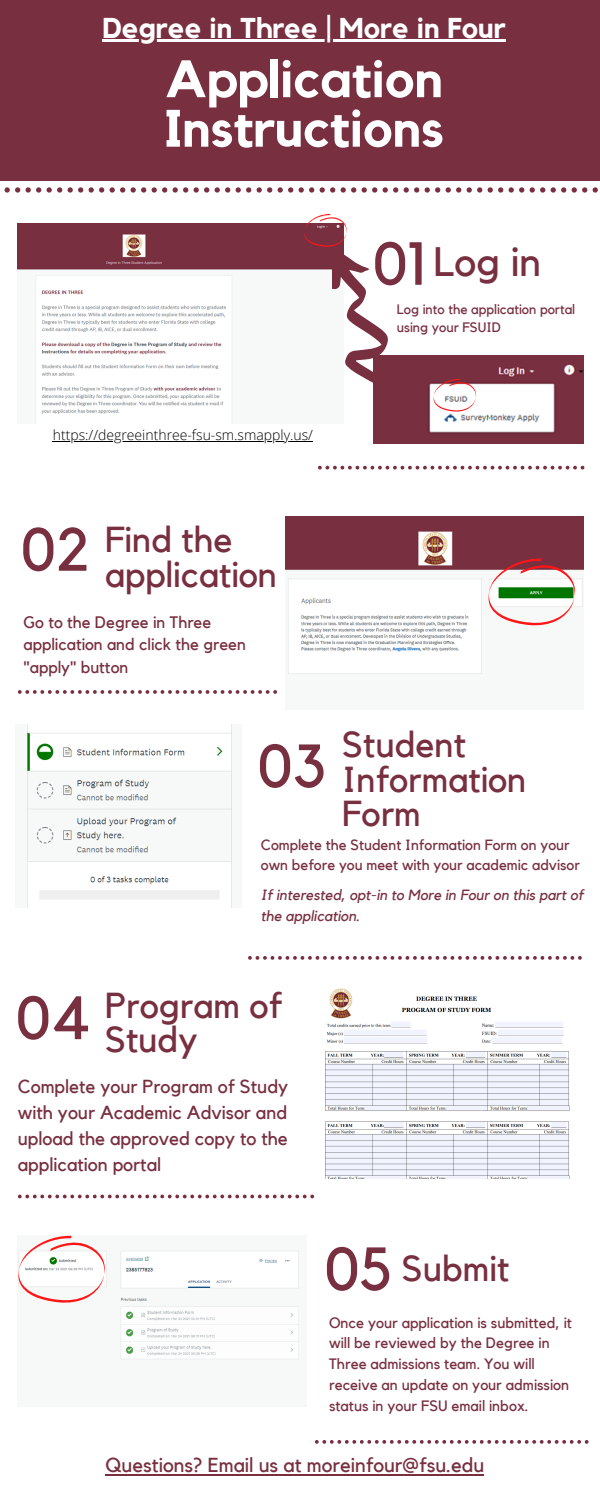
<style>
.page{position:relative;width:600px;height:1500px;background:#fff}
.page>*{position:absolute;margin:0;border:0;box-sizing:border-box;transform-origin:0 0}
.t1{font:60.5px "Kollektif";color:#782f40}
.t2{font:60px "Kollektif";color:#782f40}
.t3{font:700 52px/49.5px "Kollektif";color:#fff}
.t4{font:41px "Kollektif";color:#782f40}
.t5{font:36px/34.5px "Kollektif";color:#782f40}
.t6{font:700 28.6px "Kollektif";color:#fff}
.t7{font:20.2px "Kollektif";color:#782f40}
.t8{font:18.8px/26.2px "Kollektif";color:#782f40;text-align:justify}
.t9{font:16.6px/22.6px "Kollektif";color:#782f40}
.t10{font:15px/20.8px "Kollektif";color:#782f40}
.t11{font:14.8px/20.5px "Kollektif";color:#782f40}
.t12{font:italic 14.8px/20.5px "Kollektif";color:#782f40}
.t13{font:300 14px "Open Sans";color:#000}
.t14{font:13.7px/18.8px "Kollektif";color:#782f40}
</style>
<div class="page">
<img style="left:18px;top:223px;width:286px;height:201px">
<img style="left:373px;top:355px;width:210px;height:89px">
<svg style="left:304px;top:214px;width:99px;height:181px"></svg>
<img style="left:286px;top:516px;width:297px;height:158px">
<svg style="left:488px;top:558px;width:87px;height:68px"></svg>
<img style="left:27px;top:725px;width:205px;height:183px">
<img style="left:325px;top:988px;width:245px;height:190px">
<img style="left:105px;top:1250px;width:194px;height:110px">
<svg style="left:18px;top:1236px;width:87px;height:67px"></svg>
<svg style="left:318px;top:466px;width:266px;height:4px"></svg>
<svg style="left:433px;top:379px;width:43px;height:33px"></svg>
<svg style="left:18px;top:690px;width:259px;height:4px"></svg>
<svg style="left:248px;top:956px;width:334px;height:4px"></svg>
<svg style="left:18px;top:1195px;width:296px;height:3px"></svg>
<svg style="left:315px;top:1440px;width:274px;height:4px"></svg>
<svg style="left:5px;top:187px;width:593px;height:6px"></svg>
<div style="left:0;top:0;width:600px;height:181px;background:#782f40"></div>
<hr style="left:102px;top:39px;width:404px;height:3px;background:#fff">
<hr style="left:106px;top:1474px;width:378px;height:1px;background:#782f40">
<hr style="left:53px;top:441px;width:260px;height:1px;background:#000">
<p class="t6" style="left:102px;top:15px;width:405px">Degree in Three | More in Four</p>
<p class="t3" style="left:164px;top:56px;width:281px">Application<br>Instructions</p>
<p class="t2" style="left:373px;top:236px;width:54px">01</p>
<p class="t4" style="left:433px;top:243px;width:110px">Log in</p>
<p class="t14" style="left:397px;top:300px;width:180px">Log into the application portal using your FSUID</p>
<p class="t13" style="left:53px;top:426px;width:262px">https://degreeinthree-fsu-sm.smapply.us/</p>
<p class="t1" style="left:21px;top:522px;width:70px">02</p>
<p class="t5" style="left:105px;top:524px;width:174px">Find the application</p>
<p class="t9" style="left:24px;top:611px;width:224px">Go to the Degree in Three application and click the green "apply" button</p>
<p class="t1" style="left:258px;top:738px;width:69px">03</p>
<p class="t5" style="left:342px;top:729px;width:186px">Student<br>Information<br>Form</p>
<p class="t11" style="left:261px;top:835px;width:321px">Complete the Student Information Form on your own before you meet with your academic advisor</p>
<p class="t12" style="left:261px;top:885px;width:324px">If interested, opt-in to More in Four on this part of the application.</p>
<p class="t1" style="left:16px;top:990px;width:75px">04</p>
<p class="t5" style="left:105px;top:989px;width:179px">Program of<br>Study</p>
<p class="t8" style="left:18px;top:1074px;width:272px">Complete your Program of Study with your Academic Advisor and upload the approved copy to the application portal</p>
<p class="t1" style="left:325px;top:1241px;width:69px">05</p>
<p class="t5" style="left:402px;top:1252px;width:109px">Submit</p>
<p class="t10" style="left:329px;top:1313px;width:244px">Once your application is submitted, it will be reviewed by the Degree in Three admissions team. You will receive an update on your admission status in your FSU email inbox.</p>
<p class="t7" style="left:106px;top:1456px;width:380px">Questions? Email us at moreinfour@fsu.edu</p>
</div>
